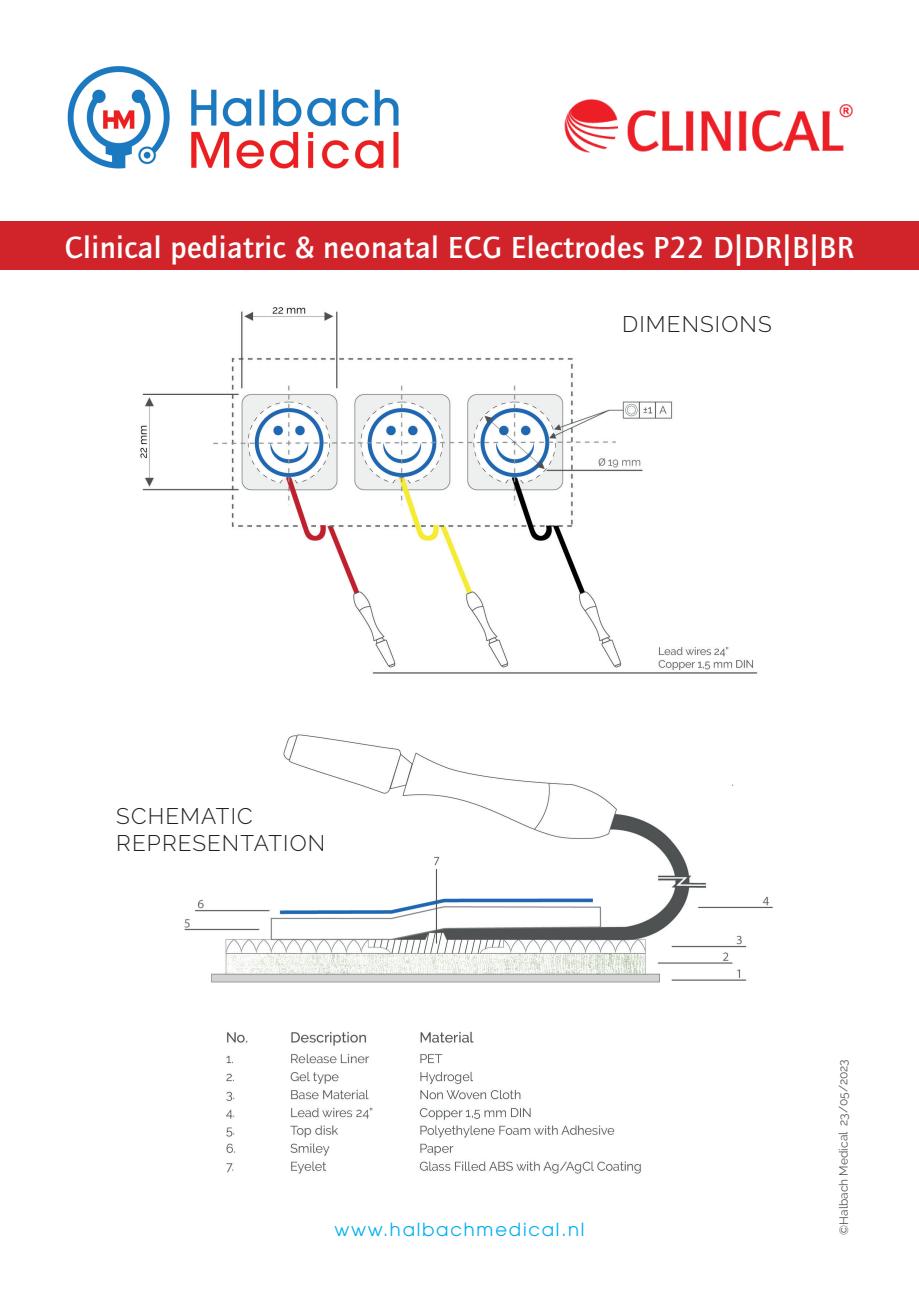
<style>
.page{position:relative;width:919px;height:1289px;background:#fff}
.page>*{position:absolute;margin:0;border:0;box-sizing:border-box;transform-origin:0 0}
.t1{font:500 31.5px "Quay Sans ITC Pro";letter-spacing:.015em;color:#fff}
.t2{font:300 22.5px/27px "Raleway";letter-spacing:.05em;color:#231f20}
.t3{font:18px "ITC Avant Garde Pro";letter-spacing:.1em;color:#00aeef}
.t4{font:12px "Raleway";letter-spacing:-.005em;color:#57585a}
</style>
<div class="page">
<img style="left:140px;top:307px;width:618px;height:367px">
<img style="left:184px;top:734px;width:589px;height:440px">
<img style="left:67px;top:66px;width:332px;height:103px">
<div style="left:0;top:221px;width:918px;height:49px;background:#d1232a"></div>
<img style="left:564px;top:99px;width:289px;height:54px">
<p class="t1" style="left:65px;top:228px;width:790px">Clinical pediatric &amp; neonatal ECG Electrodes P22 D|DR|B|BR</p>
<p class="t2" style="left:622px;top:310px;width:151px">DIMENSIONS</p>
<p class="t2" style="left:116px;top:802px;width:210px">SCHEMATIC<br>REPRESENTATION</p>
<p class="t3" style="left:334px;top:1217px;width:251px">www.halbachmedical.nl</p>
<p class="t4" style="left:836px;top:1234px;width:177px;rotate:-90deg">©Halbach Medical 23/05/2023</p>
</div>
